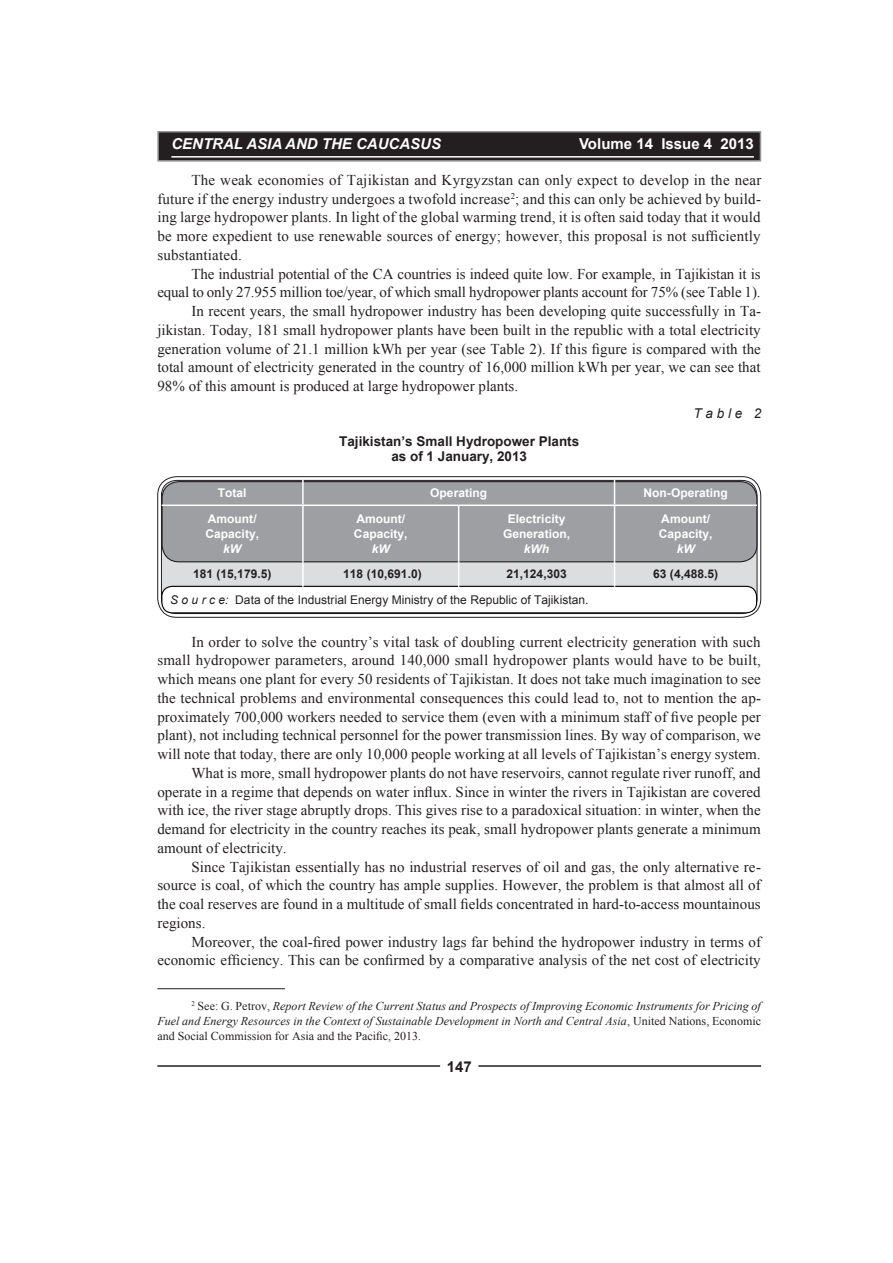
<style>
.page{position:relative;width:893px;height:1263px;background:#fff}
.page>*{position:absolute;margin:0;border:0;box-sizing:border-box;transform-origin:0 0}
.t1{font:15px/18.8px "Times New Roman";color:#231f20;text-align:justify}
.t2{font:italic 700 15px "Arial";color:#fff}
.t3{font:700 15px "Arial";color:#fff}
.t4{font:700 15px "Arial";color:#231f20}
.заг__табл_1{font:700 13.5px/15px "Arial";color:#231f20;text-align:center}
.заг__табл{font:italic 13.5px "Arial";letter-spacing:.28em;color:#231f20}
.сноска{font:italic 12px/15px "Times New Roman";color:#231f20;text-align:justify}
.табл_-_шапка{font:700 12px/15px "Arial";letter-spacing:.005em;color:#fff;text-align:center}
.табл{font:12px "Arial";letter-spacing:.005em;color:#231f20}
.табл-2{font:700 12px "Arial";letter-spacing:.005em;color:#231f20}
.s1{font-style:italic}
.s2{font-style:normal}
</style>
<div class="page">
<hr style="left:157px;top:1065px;width:283px;height:2px;background:#231f20">
<hr style="left:478px;top:1065px;width:283px;height:2px;background:#231f20">
<div style="left:158px;top:132px;width:602px;height:29px;background:#231f20"></div>
<div style="left:157px;top:131px;width:604px;height:31px;border:2px solid #939598"></div>
<hr style="left:171px;top:156px;width:583px;height:2px;background:#fff">
<div style="left:160px;top:478px;width:599px;height:137px;background:#dcdddf;border-radius:17px"></div>
<div style="left:157px;top:476px;width:604px;height:142px;border:4px solid #fff;border-radius:17px"></div>
<div style="left:157px;top:476px;width:604px;height:142px;border:1px solid #231f20;border-radius:19px"></div>
<div style="left:162px;top:482px;width:595px;height:80px;background:#9d9fa2;border-radius:17px"></div>
<div style="left:162px;top:481px;width:595px;height:81px;border:1px solid #231f20;border-radius:17px"></div>
<div style="left:162px;top:586px;width:595px;height:27px;background:#fff;border-radius:10px"></div>
<div style="left:161px;top:586px;width:596px;height:27px;border:1px solid #000;border-radius:10px"></div>
<hr style="left:302px;top:479px;width:2px;height:25px;background:#fff">
<svg style="left:614px;top:479px;width:1px;height:25px"></svg>
<hr style="left:302px;top:506px;width:2px;height:55px;background:#fff">
<hr style="left:458px;top:506px;width:1px;height:55px;background:#fff">
<hr style="left:614px;top:506px;width:1px;height:55px;background:#fff">
<hr style="left:302px;top:561px;width:2px;height:26px;background:#fff">
<svg style="left:458px;top:561px;width:1px;height:26px"></svg>
<svg style="left:614px;top:561px;width:1px;height:26px"></svg>
<hr style="left:162px;top:504px;width:141px;height:2px;background:#fff">
<hr style="left:303px;top:504px;width:156px;height:2px;background:#fff">
<hr style="left:459px;top:504px;width:155px;height:2px;background:#fff">
<hr style="left:614px;top:504px;width:143px;height:2px;background:#fff">
<hr style="left:157px;top:988px;width:128px;height:1px;background:#231f20">
<p class="t2" style="left:171px;top:134px;width:271px">CENTRAL ASIA AND THE CAUCASUS</p>
<p class="t3" style="left:579px;top:134px;width:176px">Volume 14 Issue 4 2013</p>
<p class="t1" style="left:157px;top:170px;width:606px;text-indent:34px">The weak economies of Tajikistan and Kyrgyzstan can only expect to develop in the near future if the energy industry undergoes a twofold increase<sup>2</sup>; and this can only be achieved by build&shy;ing large hydropower plants. In light of the global warming trend, it is often said today that it would be more expedient to use renewable sources of energy; however, this proposal is not sufficiently substantiated.</p>
<p class="t1" style="left:157px;top:264px;width:605px;text-align:right">The industrial potential of the CA countries is indeed quite low. For example, in Tajikistan it is equal to only 27.955 million toe/year, of which small hydropower plants account for 75% (see Table 1).</p>
<p class="t1" style="left:157px;top:301px;width:605px;text-indent:34px">In recent years, the small hydropower industry has been developing quite successfully in Ta&shy;jikistan. Today, 181 small hydropower plants have been built in the republic with a total electricity generation volume of 21.1 million kWh per year (see Table 2). If this figure is compared with the total amount of electricity generated in the country of 16,000 million kWh per year, we can see that 98% of this amount is produced at large hydropower plants.</p>
<p class="заг__табл" style="left:694px;top:405px;width:69px">Table 2</p>
<p class="заг__табл_1" style="left:339px;top:434px;width:242px">Tajikistan’s Small Hydropower Plants as of 1 January, 2013</p>
<p class="табл_-_шапка" style="left:218px;top:485px;width:30px">Total</p>
<p class="табл_-_шапка" style="left:430px;top:485px;width:58px">Operating</p>
<p class="табл_-_шапка" style="left:643px;top:485px;width:86px">Non-Operating</p>
<p class="табл_-_шапка" style="left:205px;top:511px;width:55px">Amount/<br>Capacity, <span class="s1">kW</span></p>
<p class="табл_-_шапка" style="left:354px;top:511px;width:55px">Amount/<br>Capacity, <span class="s1">kW</span></p>
<p class="табл_-_шапка" style="left:503px;top:511px;width:69px">Electricity<br>Generation, <span class="s1">kWh</span></p>
<p class="табл_-_шапка" style="left:659px;top:511px;width:55px">Amount/<br>Capacity, <span class="s1">kW</span></p>
<p class="табл-2" style="left:193px;top:566px;width:80px">181 (15,179.5)</p>
<p class="табл-2" style="left:343px;top:566px;width:80px">118 (10,691.0)</p>
<p class="табл-2" style="left:506px;top:566px;width:62px">21,124,303</p>
<p class="табл-2" style="left:653px;top:566px;width:67px">63 (4,488.5)</p>
<p class="табл" style="left:170px;top:592px;width:420px"><span class="s1">S o u r c e:</span> Data of the Industrial Energy Ministry of the Republic of Tajikistan.</p>
<p class="t1" style="left:157px;top:632px;width:605px;text-indent:34px">In order to solve the country’s vital task of doubling current electricity generation with such small hydropower parameters, around 140,000 small hydropower plants would have to be built, which means one plant for every 50 residents of Tajikistan. It does not take much imagination to see the technical problems and environmental consequences this could lead to, not to mention the ap&shy;proximately 700,000 workers needed to service them (even with a minimum staff of five people per plant), not including technical personnel for the power transmission lines. By way of comparison, we will note that today, there are only 10,000 people working at all levels of Tajikistan’s energy system.</p>
<p class="t1" style="left:157px;top:763px;width:605px;text-indent:34px">What is more, small hydropower plants do not have reservoirs, cannot regulate river runoff, and operate in a regime that depends on water influx. Since in winter the rivers in Tajikistan are covered with ice, the river stage abruptly drops. This gives rise to a paradoxical situation: in winter, when the demand for electricity in the country reaches its peak, small hydropower plants generate a minimum amount of electricity.</p>
<p class="t1" style="left:157px;top:857px;width:605px;text-indent:34px">Since Tajikistan essentially has no industrial reserves of oil and gas, the only alternative re&shy;source is coal, of which the country has ample supplies. However, the problem is that almost all of the coal reserves are found in a multitude of small fields concentrated in hard-to-access mountainous regions.</p>
<p class="t1" style="left:157px;top:932px;width:605px;text-align:right">Moreover, the coal-fired power industry lags far behind the hydropower industry in terms of economic efficiency. This can be confirmed by a comparative analysis of the net cost of electricity</p>
<p class="сноска" style="left:157px;top:998px;width:605px;text-indent:34px"><sup>2</sup> <span class="s2">See: G. Petrov,</span> Report Review of the Current Status and Prospects of Improving Economic Instruments for Pricing of Fuel and Energy Resources in the Context of Sustainable Development in North and Central Asia<span class="s2">, United Nations, Economic and Social Commission for Asia and the Pacific, 2013.</span></p>
<p class="t4" style="left:447px;top:1057px;width:27px">147</p>
</div>
